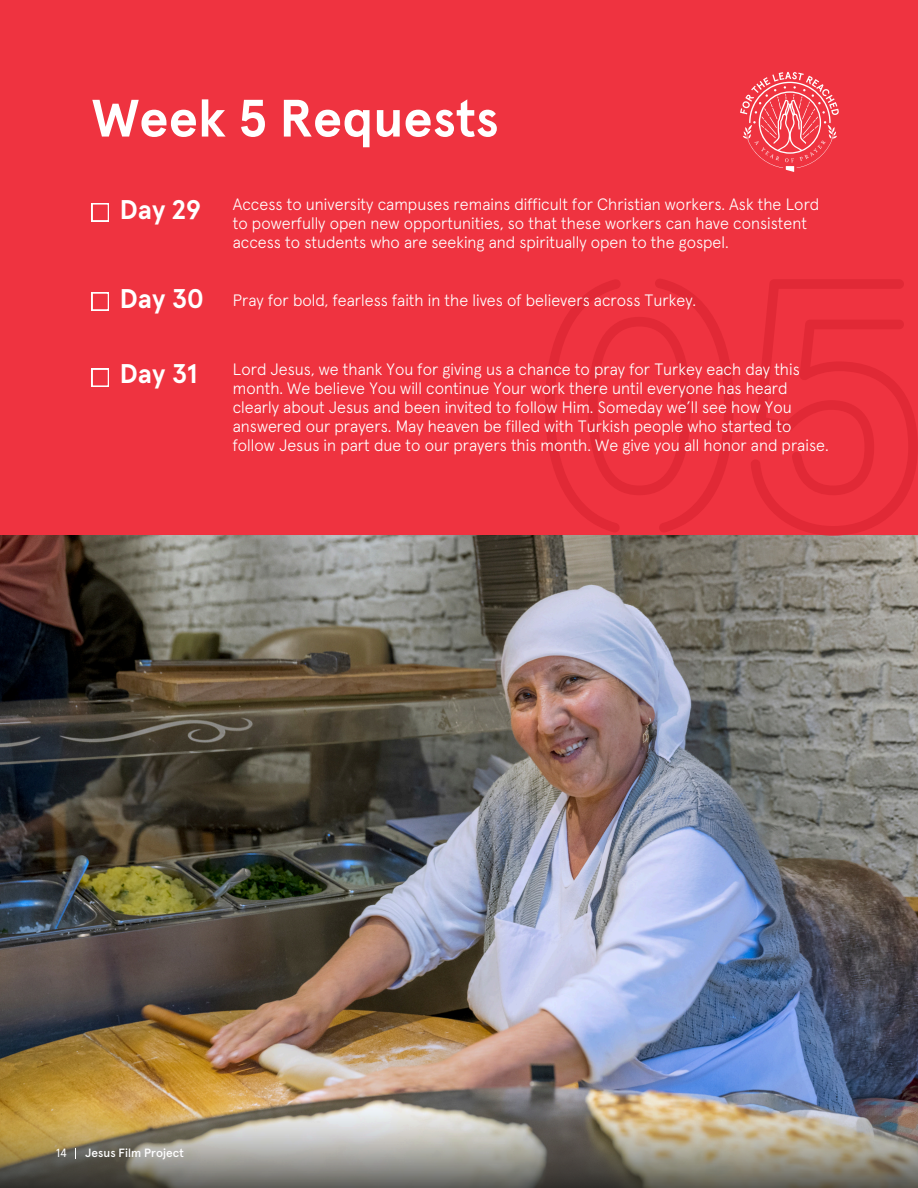
<style>
.page{position:relative;width:918px;height:1188px;background:#fff}
.page>*{position:absolute;margin:0;border:0;box-sizing:border-box;transform-origin:0 0}
.t1{font:700 52.5px "Apercu Pro";color:#fff}
.t2{font:700 27px "Apercu Pro";color:#fff}
.t3{font:300 16.5px/19.2px "Apercu Pro";color:#fff}
.t4{font:500 12px "Apercu Pro";color:#fff}
.t5{font:12px "Apercu Pro";color:#fff}
</style>
<div class="page">
<div style="left:0;top:0;width:918px;height:536px;background:#ef3340"></div>
<img style="left:0;top:536px;width:918px;height:566px">
<img style="left:0;top:1102px;width:918px;height:86px">
<svg style="left:750px;top:279px;width:168px;height:257px"></svg>
<svg style="left:545px;top:279px;width:188px;height:253px"></svg>
<svg style="left:740px;top:72px;width:99px;height:100px"></svg>
<svg style="left:92px;top:203px;width:17px;height:18px"></svg>
<svg style="left:92px;top:293px;width:17px;height:17px"></svg>
<svg style="left:92px;top:369px;width:17px;height:18px"></svg>
<h3 class="t1" style="left:92px;top:95px;width:409px">Week 5 Requests</h3>
<h3 class="t2" style="left:120px;top:197px;width:83px">Day 29</h3>
<h3 class="t2" style="left:120px;top:286px;width:86px">Day 30</h3>
<p class="t2" style="left:120px;top:362px;width:79px">Day 31</p>
<h2 class="t3" style="left:233px;top:196px;width:588px">Access to university campuses remains difficult for Christian workers. Ask the Lord to powerfully open new opportunities, so that these workers can have consistent access to students who are seeking and spiritually open to the gospel.</h2>
<p class="t3" style="left:233px;top:292px;width:465px">Pray for bold, fearless faith in the lives of believers across Turkey.</p>
<h2 class="t3" style="left:233px;top:361px;width:597px">Lord Jesus, we thank You for giving us a chance to pray for Turkey each day this month. We believe You will continue Your work there until everyone has heard clearly about Jesus and been invited to follow Him. Someday we’ll see how You answered our prayers. May heaven be filled with Turkish people who started to follow Jesus in part due to our prayers this month. We give you all honor and praise.</h2>
<h2 class="t5" style="left:56px;top:1148px;width:12px">14</h2>
<p class="t4" style="left:85px;top:1147px;width:100px">Jesus Film Project</p>
</div>
